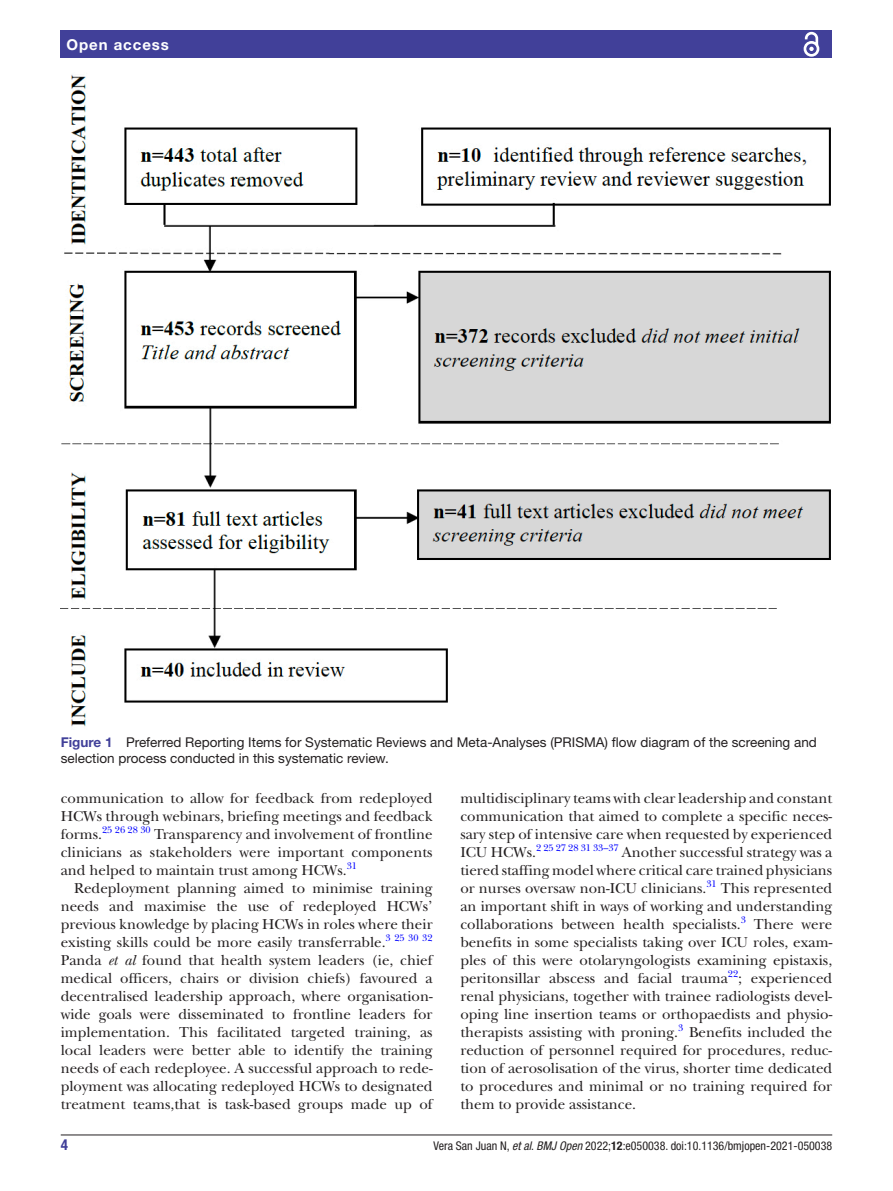
<style>
.page{position:relative;width:893px;height:1191px;background:#fff}
.page>*{position:absolute;margin:0;border:0;box-sizing:border-box;transform-origin:0 0}
.t1{font:15px/18px "New Baskerville";color:#231f20;text-align:justify}
.t2{font:700 15px "Helvetica Neue LT Std";letter-spacing:.065em;color:#fff}
.t3{font:700 condensed 15px "Helvetica Neue LT Std";color:#414099}
.t4{font:13.5px/16.2px "Helvetica Neue LT Std";color:#231f20}
.t5{font:condensed 12px "Helvetica Neue LT Std";color:#231f20}
.t6{font:9.9px "New Baskerville";color:#00f}
.s1{font-weight:700;color:#414099}
.s2{font-size:15px;color:#231f20}
.s3{font-style:italic}
.s4{font-weight:700}
</style>
<div class="page">
<hr style="left:61px;top:1134px;width:771px;height:1px;background:#231f20">
<div style="left:61px;top:31px;width:771px;height:27px;background:#414099"></div>
<svg style="left:803px;top:31px;width:17px;height:26px"></svg>
<img style="left:61px;top:75px;width:770px;height:652px">
<p class="t2" style="left:66px;top:35px;width:104px">Open access</p>
<p class="t4" style="left:61px;top:734px;width:758px"><span class="s1">Figure 1</span> Preferred Reporting Items for Systematic Reviews and Meta-Analyses (PRISMA) flow diagram of the screening and selection process conducted in this systematic review.</p>
<p class="t1" style="left:61px;top:789px;width:373px">communication to allow for feedback from redeployed<br>HCWs through webinars, briefing meetings and feedback</p>
<p class="t6" style="left:61px;top:823px;width:91px"><span class="s2">forms.</span>25 26 28 30</p>
<p class="t1" style="left:61px;top:825px;width:373px;text-indent:94px">Transparency and involvement of frontline clinicians as stakeholders were important components and helped to maintain trust among HCWs.</p>
<p class="t6" style="left:347px;top:859px;width:12px">31</p>
<p class="t1" style="left:61px;top:879px;width:373px;text-indent:14px">Redeployment planning aimed to minimise training needs and maximise the use of redeployed HCWs’ previous knowledge by placing HCWs in roles where their existing skills could be more easily transferrable.</p>
<p class="t6" style="left:386px;top:931px;width:49px">3 25 30 32</p>
<p class="t1" style="left:61px;top:951px;width:373px">Panda <span class="s3">et al</span> found that health system leaders (ie, chief medical officers, chairs or division chiefs) favoured a decentralised leadership approach, where organisation&shy;wide goals were disseminated to frontline leaders for implementation. This facilitated targeted training, as local leaders were better able to identify the training needs of each redeployee. A successful approach to rede&shy;ployment was allocating redeployed HCWs to designated treatment teams,that is task-based groups made up of</p>
<p class="t1" style="left:460px;top:789px;width:373px">multidisciplinary teams with clear leadership and constant communication that aimed to complete a specific neces&shy;sary step of intensive care when requested by experienced</p>
<p class="t6" style="left:460px;top:841px;width:160px"><span class="s2">ICU HCWs.</span>2 25 27 28 31 33–37</p>
<p class="t1" style="left:460px;top:843px;width:373px;text-indent:162px">Another successful strategy was a tiered staffing model where critical care trained physicians or nurses oversaw non-ICU clinicians.</p>
<p class="t6" style="left:706px;top:877px;width:12px">31</p>
<p class="t1" style="left:460px;top:879px;width:373px;text-indent:261px">This represented an important shift in ways of working and understanding collaborations between health specialists.</p>
<p class="t6" style="left:741px;top:913px;width:7px">3</p>
<p class="t1" style="left:460px;top:915px;width:373px;text-indent:293px">There were benefits in some specialists taking over ICU roles, exam&shy;ples of this were otolaryngologists examining epistaxis, peritonsillar abscess and facial trauma</p>
<p class="t6" style="left:728px;top:967px;width:12px">22</p>
<p class="t1" style="left:460px;top:969px;width:373px;text-indent:278px">; experienced renal physicians, together with trainee radiologists devel&shy;oping line insertion teams or orthopaedists and physio&shy;therapists assisting with proning.</p>
<p class="t6" style="left:678px;top:1021px;width:7px">3</p>
<p class="t1" style="left:460px;top:1023px;width:373px;text-indent:229px">Benefits included the reduction of personnel required for procedures, reduc&shy;tion of aerosolisation of the virus, shorter time dedicated to procedures and minimal or no training required for them to provide assistance.</p>
<p class="t3" style="left:61px;top:1135px;width:9px">4</p>
<p class="t5" style="left:434px;top:1138px;width:400px">Vera San Juan N, <span class="s3">et al</span>. <span class="s3">BMJ Open</span> 2022;<span class="s4">12</span>:e050038. doi:10.1136/bmjopen-2021-050038</p>
</div>
